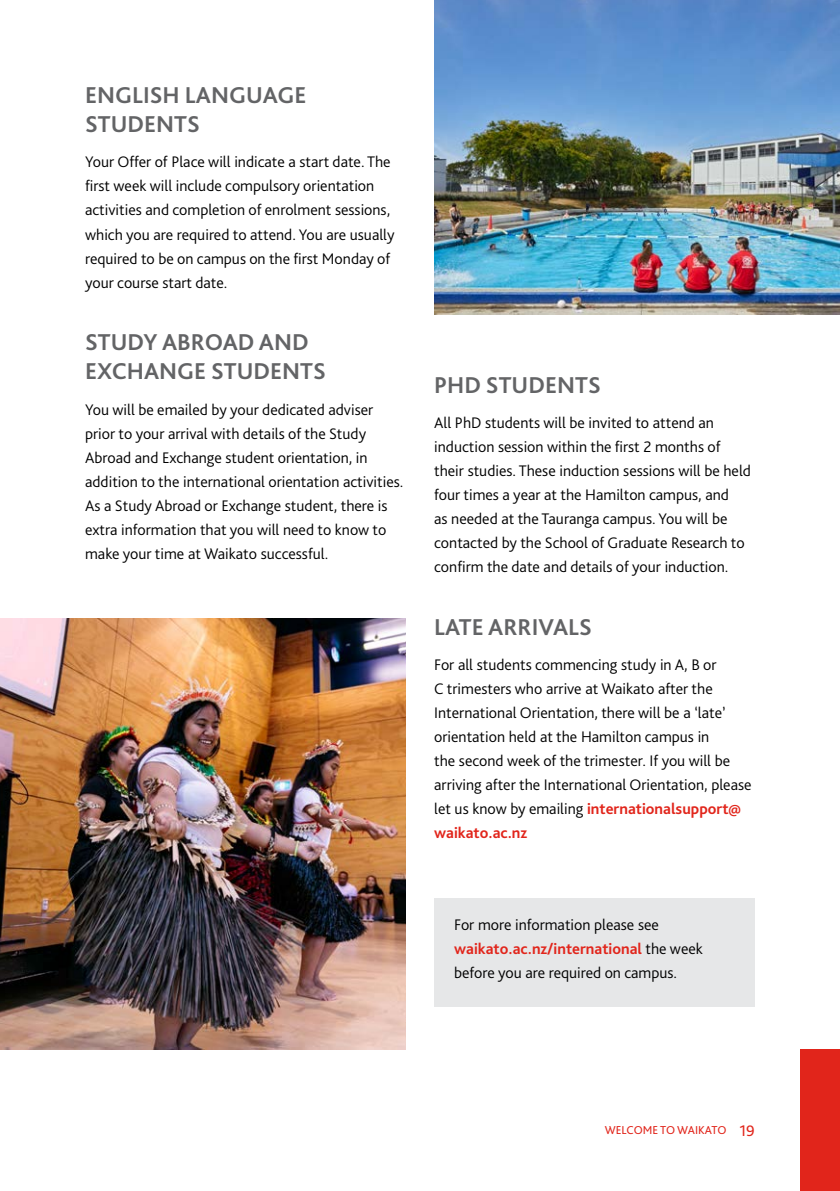
<style>
.page{position:relative;width:840px;height:1191px;background:#fff}
.page>*{position:absolute;margin:0;border:0;box-sizing:border-box;transform-origin:0 0}
.t1{font:700 24px/28.8px "Bliss Pro";color:#636466}
.BODY{font:300 16px/24px "Bliss Pro";color:#000}
.t2{font:12px "Bliss Pro";color:#e1251b}
.s1{font-weight:700;color:#e1251b}
.s2{font-size:16px}
</style>
<div class="page">
<div style="left:434px;top:898px;width:320px;height:108px;background:#e6e7e8"></div>
<img style="left:434px;top:0;width:405px;height:314px">
<img style="left:0;top:618px;width:405px;height:431px">
<div style="left:799px;top:1049px;width:40px;height:142px;background:#e1251b"></div>
<h2 class="t1" style="left:85px;top:81px;width:223px">ENGLISH LANGUAGE<br>STUDENTS</h2>
<p class="BODY" style="left:85px;top:150px;width:311px">Your Offer of Place will indicate a start date. The first week will include compulsory orientation activities and completion of enrolment sessions, which you are required to attend. You are usually required to be on campus on the first Monday of your course start date.</p>
<h2 class="t1" style="left:85px;top:328px;width:242px">STUDY ABROAD AND<br>EXCHANGE STUDENTS</h2>
<p class="BODY" style="left:85px;top:397px;width:319px">You will be emailed by your dedicated adviser prior to your arrival with details of the Study Abroad and Exchange student orientation, in addition to the international orientation activities.<br>As a Study Abroad or Exchange student, there is extra information that you will need to know to make your time at Waikato successful.</p>
<h2 class="t1" style="left:434px;top:370px;width:168px">PHD STUDENTS</h2>
<p class="BODY" style="left:434px;top:410px;width:318px">All PhD students will be invited to attend an induction session within the first 2 months of their studies. These induction sessions will be held four times a year at the Hamilton campus, and<br>as needed at the Tauranga campus. You will be contacted by the School of Graduate Research to confirm the date and details of your induction.</p>
<h2 class="t1" style="left:434px;top:612px;width:159px">LATE ARRIVALS</h2>
<p class="BODY" style="left:434px;top:653px;width:319px">For all students commencing study in A, B or<br>C trimesters who arrive at Waikato after the International Orientation, there will be a ‘late’ orientation held at the Hamilton campus in<br>the second week of the trimester. If you will be arriving after the International Orientation, please let us know by emailing <span class="s1">internationalsupport@ waikato.ac.nz</span></p>
<p class="BODY" style="left:454px;top:913px;width:250px">For more information please see <span class="s1">waikato.ac.nz/international</span> the week before you are required on campus.</p>
<p class="t2" style="left:604px;top:1123px;width:151px">WELCOME TO WAIKATO <span class="s2">19</span></p>
</div>
